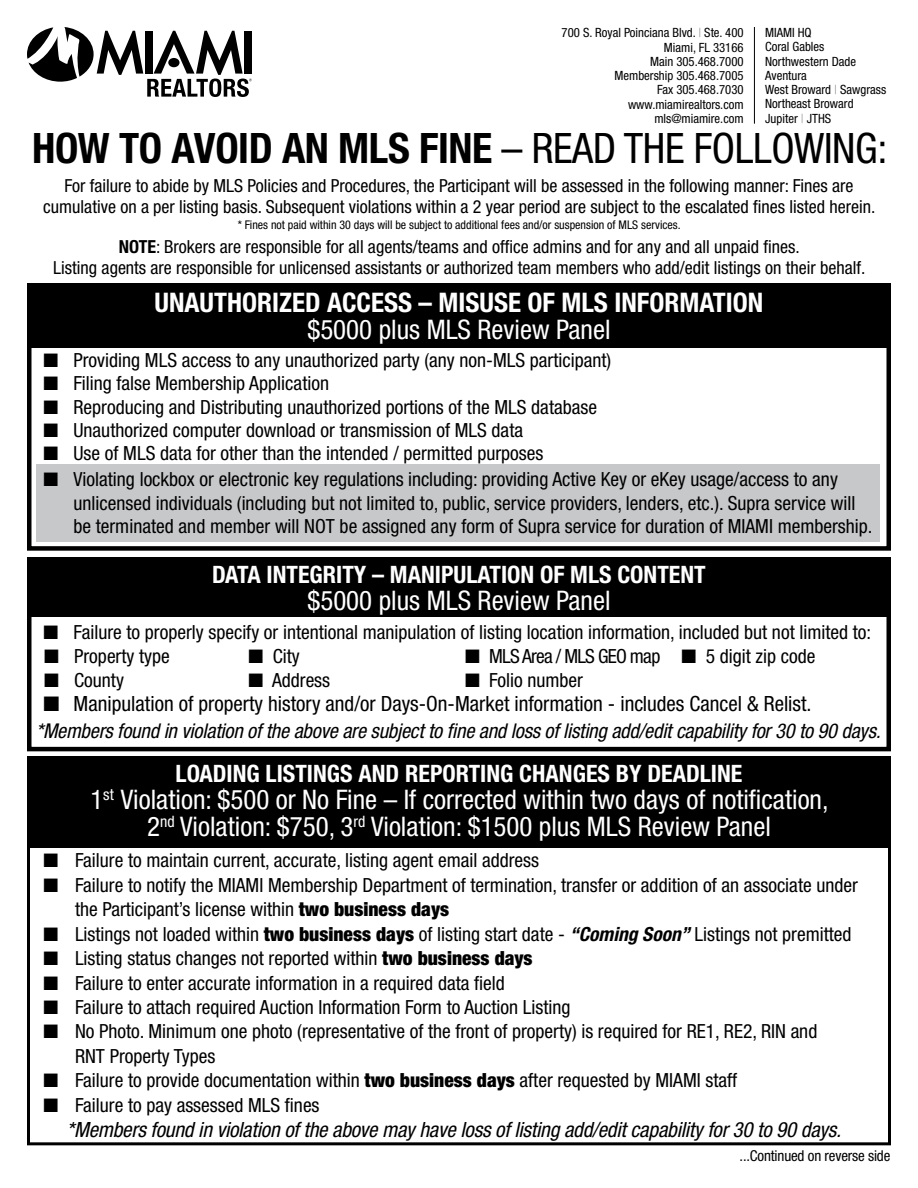
<style>
.page{position:relative;width:918px;height:1188px;background:#fff}
.page>*{position:absolute;margin:0;border:0;box-sizing:border-box;transform-origin:0 0}
.t1{font:700 condensed 42px "Helvetica Neue";letter-spacing:-.01em;color:#000}
.t2{font:condensed 27px/27px "Helvetica Neue";color:#fff;text-align:center}
.t3{font:700 condensed 27px "Helvetica Neue";color:#fff}
.t4{font:700 condensed 24px "Helvetica Neue";color:#fff}
.t5{font:italic condensed 21px "Helvetica Neue";letter-spacing:-.01em;color:#000}
.t6{font:condensed 21px "Helvetica Neue";color:#000}
.t7{font:italic condensed 20.4px "Helvetica Neue";letter-spacing:-.01em;color:#000}
.t8{font:condensed 19.5px/24.5px "Helvetica Neue";color:#000}
.t9{font:condensed 19.5px "Helvetica Neue";letter-spacing:-.04em;color:#000}
.t10{font:condensed 18px/21px "Helvetica Neue";color:#000;text-align:center}
.t11{font:condensed 15px "Helvetica Neue";letter-spacing:-.01em;color:#000}
.t12{font:condensed 12.75px/14.2px "Helvetica Neue";color:#000}
.t13{font:condensed 12px "Helvetica Neue";color:#000}
.s1{font-weight:900}
.s2{font-weight:400}
.s3{font-weight:700}
.s4{font-weight:700;font-style:italic}
</style>
<div class="page">
<div style="left:27px;top:835px;width:864px;height:310px;border:3px solid #000"></div>
<div style="left:27px;top:756px;width:864px;height:92px;background:#000"></div>
<div style="left:27px;top:333px;width:864px;height:218px;border:4px solid #000"></div>
<div style="left:37px;top:464px;width:843px;height:77px;background:#c7c8ca"></div>
<div style="left:27px;top:283px;width:864px;height:65px;background:#000"></div>
<hr style="left:754px;top:27px;width:1px;height:97px;background:#000">
<svg style="left:27px;top:27px;width:225px;height:70px"></svg>
<div style="left:168px;top:58px;width:12px;height:9px;background:#000;border-radius:50%"></div>
<div style="left:27px;top:605px;width:864px;height:146px;border:4px solid #000"></div>
<div style="left:27px;top:557px;width:864px;height:60px;background:#000"></div>
<p class="t12" style="left:562px;top:26px;width:184px;text-align:right">700 S. Royal Poinciana Blvd. <span class="s1">|</span> Ste. 400<br>Miami, FL 33166<br>Main 305.468.7000<br>Membership 305.468.7005<br>Fax 305.468.7030 www.miamirealtors.com mls@miamire.com</p>
<p class="t12" style="left:765px;top:25px;width:123px">MIAMI HQ<br>Coral Gables<br>Northwestern Dade<br>Aventura<br>West Broward <span class="s1">|</span> Sawgrass<br>Northeast Broward<br>Jupiter <span class="s1">|</span> JTHS</p>
<h1 class="t1" style="left:32px;top:123px;width:857px">HOW TO AVOID AN MLS FINE <span class="s2">– READ THE FOLLOWING:</span></h1>
<p class="t10" style="left:43px;top:175px;width:834px">For failure to abide by MLS Policies and Procedures, the Participant will be assessed in the following manner: Fines are cumulative on a per listing basis. Subsequent violations within a 2 year period are subject to the escalated fines listed herein.</p>
<p class="t13" style="left:238px;top:218px;width:444px">* Fines not paid within 30 days will be subject to additional fees and/or suspension of MLS services.</p>
<p class="t10" style="left:53px;top:236px;width:814px"><span class="s3">NOTE</span>: Brokers are responsible for all agents/teams and office admins and for any and all unpaid fines.<br>Listing agents are responsible for unlicensed assistants or authorized team members who add/edit listings on their behalf.</p>
<h2 class="t3" style="left:155px;top:286px;width:610px">UNAUTHORIZED ACCESS – MISUSE OF MLS INFORMATION</h2>
<h2 class="t2" style="left:307px;top:316px;width:305px">$5000 plus MLS Review Panel</h2>
<p class="t8" style="left:44px;top:348px;width:569px">■ Providing MLS access to any unauthorized party (any non-MLS participant)</p>
<p class="t8" style="left:44px;top:371px;width:287px">■ Filing false Membership Application</p>
<p class="t8" style="left:44px;top:394px;width:555px">■ Reproducing and Distributing unauthorized portions of the MLS database</p>
<p class="t8" style="left:44px;top:418px;width:481px">■ Unauthorized computer download or transmission of MLS data</p>
<p class="t8" style="left:44px;top:441px;width:502px">■ Use of MLS data for other than the intended / permitted purposes</p>
<p class="t8" style="left:73px;top:467px;width:801px;line-height:23.4px;text-indent:-30px">■ Violating lockbox or electronic key regulations including: providing Active Key or eKey usage/access to any unlicensed individuals (including but not limited to, public, service providers, lenders, etc.). Supra service will be terminated and member will NOT be assigned any form of Supra service for duration of MIAMI membership.</p>
<p class="t4" style="left:212px;top:560px;width:495px">DATA INTEGRITY – MANIPULATION OF MLS CONTENT</p>
<h2 class="t2" style="left:307px;top:587px;width:305px">$5000 plus MLS Review Panel</h2>
<p class="t8" style="left:44px;top:619px;width:829px">■ Failure to properly specify or intentional manipulation of listing location information, included but not limited to:</p>
<p class="t8" style="left:44px;top:644px;width:127px">■ Property type</p>
<p class="t8" style="left:44px;top:668px;width:81px">■ County</p>
<p class="t8" style="left:249px;top:644px;width:53px">■ City</p>
<p class="t8" style="left:249px;top:668px;width:83px">■ Address</p>
<p class="t9" style="left:465px;top:645px;width:197px">■ MLS Area / MLS GEO map</p>
<p class="t8" style="left:465px;top:668px;width:120px">■ Folio number</p>
<p class="t8" style="left:682px;top:644px;width:135px">■ 5 digit zip code</p>
<p class="t6" style="left:44px;top:691px;width:770px">■ Manipulation of property history and/or Days-On-Market information - includes Cancel &amp; Relist.</p>
<p class="t7" style="left:36px;top:719px;width:846px">*Members found in violation of the above are subject to fine and loss of listing add/edit capability for 30 to 90 days.</p>
<p class="t4" style="left:176px;top:759px;width:568px">LOADING LISTINGS AND REPORTING CHANGES BY DEADLINE</p>
<h2 class="t2" style="left:90px;top:786px;width:740px">1<sup>st</sup> Violation: $500 or No Fine – If corrected within two days of notification,<br>2<sup>nd</sup> Violation: $750, 3<sup>rd</sup> Violation: $1500 plus MLS Review Panel</h2>
<p class="t8" style="left:43px;top:848px;width:497px">■ Failure to maintain current, accurate, listing agent email address</p>
<p class="t8" style="left:75px;top:872px;width:785px;text-indent:-32px">■ Failure to notify the MIAMI Membership Department of termination, transfer or addition of an associate under the Participant’s license within <span class="s1">two business days</span></p>
<p class="t8" style="left:43px;top:921px;width:810px">■ Listings not loaded within <span class="s1">two business days</span> of listing start date - <span class="s4">“Coming Soon”</span> Listings not premitted</p>
<p class="t8" style="left:43px;top:946px;width:491px">■ Listing status changes not reported within <span class="s1">two business days</span></p>
<p class="t8" style="left:43px;top:970px;width:463px">■ Failure to enter accurate information in a required data field</p>
<p class="t8" style="left:43px;top:995px;width:528px">■ Failure to attach required Auction Information Form to Auction Listing</p>
<p class="t8" style="left:75px;top:1019px;width:744px;text-indent:-32px">■ No Photo. Minimum one photo (representative of the front of property) is required for RE1, RE2, RIN and<br>RNT Property Types</p>
<p class="t8" style="left:43px;top:1068px;width:695px">■ Failure to provide documentation within <span class="s1">two business days</span> after requested by MIAMI staff</p>
<p class="t8" style="left:43px;top:1092px;width:278px">■ Failure to pay assessed MLS fines</p>
<p class="t5" style="left:67px;top:1117px;width:776px">*Members found in violation of the above may have loss of listing add/edit capability for 30 to 90 days.</p>
<p class="t11" style="left:740px;top:1147px;width:152px">...Continued on reverse side</p>
</div>
